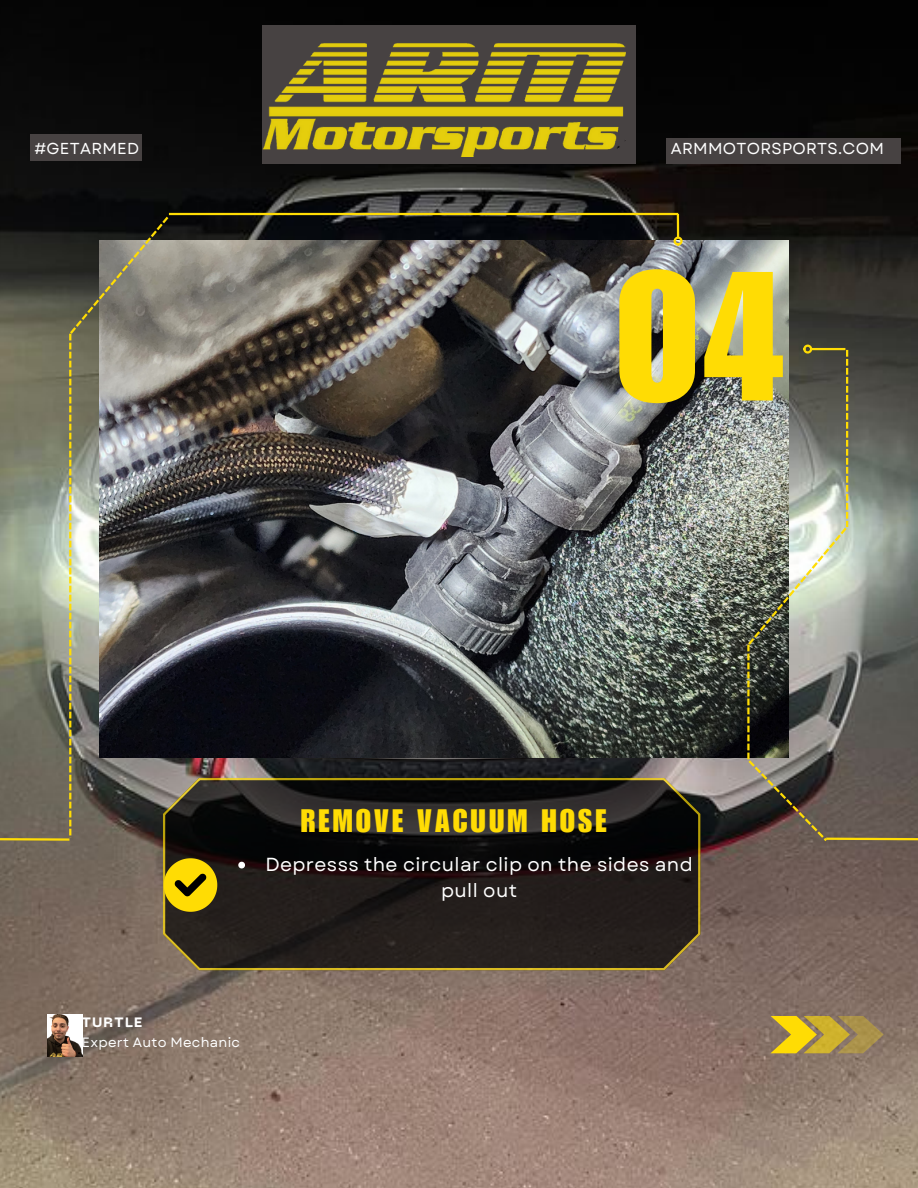
<style>
.page{position:relative;width:918px;height:1188px;background:#fff}
.page>*{position:absolute;margin:0;border:0;box-sizing:border-box;transform-origin:0 0}
.t1{font:180px "Impact LT Std";color:#ffdc04}
.t2{font:31.65px "Impact LT Std";letter-spacing:.1em;color:#ffdc04}
.t3{font:18.9px/25.8px "Garet";letter-spacing:.02em;color:#fff;text-align:center}
.t4{font:15.9px "Garet";letter-spacing:.02em;color:#fff}
.t5{font:13.5px "Garet";letter-spacing:.02em;color:#fff}
.t6{font:800 13.5px "PP Neue Machina";letter-spacing:.1em;color:#fff}
</style>
<div class="page">
<img style="left:0;top:0;width:918px;height:1188px">
<svg style="left:163px;top:778px;width:537px;height:192px;background:#241f1a"></svg>
<img style="left:168px;top:241px;width:620px;height:516px">
<hr style="left:169px;top:213px;width:509px;height:2px;background:#ffdc04">
<hr style="left:812px;top:348px;width:33px;height:2px;background:#ffdc04">
<div style="left:803px;top:345px;width:9px;height:9px;border:2px solid #ffdc04;border-radius:50%"></div>
<img style="left:0;top:217px;width:168px;height:625px">
<svg style="left:747px;top:350px;width:171px;height:492px;background:#77786e"></svg>
<hr style="left:677px;top:214px;width:2px;height:23px;background:#ffdc04">
<div style="left:674px;top:237px;width:9px;height:9px;border:2px solid #ffdc04;border-radius:50%"></div>
<svg style="left:770px;top:1016px;width:114px;height:37px;background:#baa03d"></svg>
<svg style="left:164px;top:858px;width:53px;height:54px;background:#b89f08"></svg>
<img style="left:47px;top:1014px;width:35px;height:43px">
<div style="left:666px;top:138px;width:235px;height:26px;background:#474242"></div>
<div style="left:31px;top:134px;width:111px;height:27px;background:#474242"></div>
<div style="left:263px;top:25px;width:373px;height:139px;background:#474242"></div>
<img style="left:263px;top:43px;width:363px;height:114px">
<svg style="left:238px;top:862px;width:7px;height:6px"></svg>
<p class="t4" style="left:34px;top:137px;width:106px">#GETARMED</p>
<p class="t4" style="left:671px;top:137px;width:215px">ARMMOTORSPORTS.COM</p>
<p class="t1" style="left:614px;top:272px;width:174px">04</p>
<p class="t2" style="left:301px;top:809px;width:307px">REMOVE VACUUM HOSE</p>
<p class="t3" style="left:265px;top:851px;width:429px">Depresss the circular clip on the sides and pull out</p>
<p class="t6" style="left:82px;top:1017px;width:62px">TURTLE</p>
<p class="t5" style="left:82px;top:1033px;width:160px">Expert Auto Mechanic</p>
</div>
